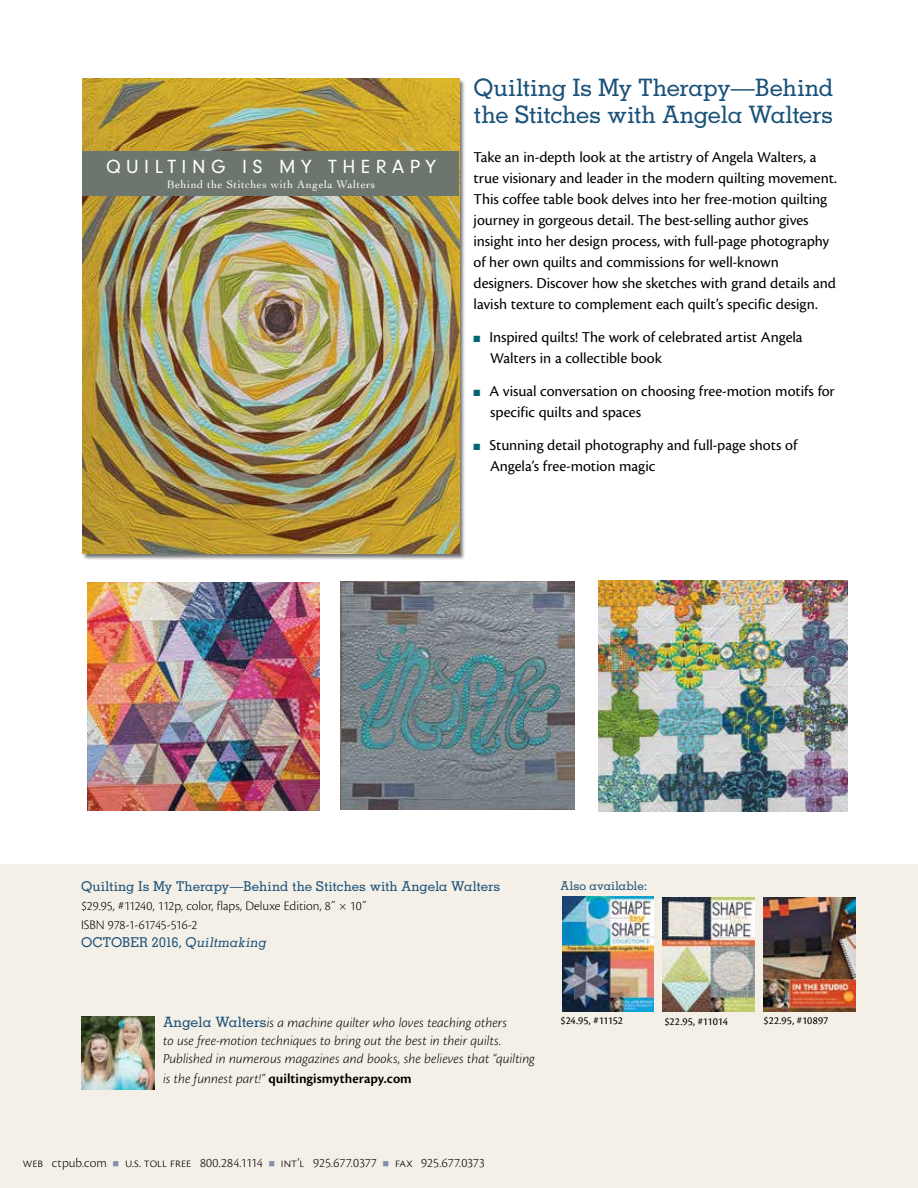
<style>
.page{position:relative;width:918px;height:1188px;background:#fff}
.page>*{position:absolute;margin:0;border:0;box-sizing:border-box;transform-origin:0 0}
.t1{font:500 24px/27px "Memphis";letter-spacing:-.02em;color:#1a5179}
.t2{font:19.8px "Neuzeit Gro T";letter-spacing:.275em;color:#fff}
.t3{font:15.75px/21px "Cronos Pro";letter-spacing:-.005em;color:#000}
.t4{font:italic 300 14.25px/18px "Cronos Pro";color:#000}
.t5{font:600 14.25px "Cronos Pro";color:#000}
.t6{font:300 13.5px/18.8px "Cronos Pro";color:#000}
.t7{font:500 13.5px "Memphis";letter-spacing:-.005em;color:#1a5179}
.t8{font:500 12px "Memphis";letter-spacing:.005em;color:#1a5179}
.t9{font:11.25px "Cochin";letter-spacing:.045em;color:#fff}
.t10{font:11.25px "Cronos Pro";letter-spacing:-.005em;color:#000}
.t11{font:11.25px "Cronos Pro";letter-spacing:-.025em;color:#000}
.s1{color:#006574}
.s2{font-style:italic}
.s3{font-family:"Memphis";font-weight:500;font-style:normal;color:#1a5179}
.s4{font-weight:300;font-style:italic}
.s5{color:#8490ab}
</style>
<div class="page">
<div style="left:0;top:864px;width:918px;height:324px;background:#f5f0e7"></div>
<div style="left:82px;top:78px;width:384px;height:482px;background:#000;opacity:.55"></div>
<img style="left:82px;top:79px;width:377px;height:475px">
<div style="left:82px;top:151px;width:377px;height:45px;background:#6d766e"></div>
<img style="left:341px;top:581px;width:234px;height:228px">
<img style="left:598px;top:580px;width:250px;height:231px">
<img style="left:87px;top:582px;width:233px;height:228px">
<img style="left:562px;top:897px;width:92px;height:114px">
<img style="left:663px;top:897px;width:91px;height:115px">
<img style="left:764px;top:898px;width:91px;height:114px">
<img style="left:81px;top:1016px;width:73px;height:74px">
<p class="t2" style="left:106px;top:156px;width:332px">QUILTING IS MY THERAPY</p>
<p class="t9" style="left:167px;top:177px;width:210px">Behind the Stitches with Angela Walters</p>
<h1 class="t1" style="left:474px;top:74px;width:361px">Quilting Is My Therapy—Behind the Stitches with Angela Walters</h1>
<p class="t3" style="left:474px;top:146px;width:365px">Take an in-depth look at the artistry of Angela Walters, a true visionary and leader in the modern quilting movement.<br>This coffee table book delves into her free-motion quilting journey in gorgeous detail. The best-selling author gives insight into her design process, with full-page photography of her own quilts and commissions for well-known designers. Discover how she sketches with grand details and lavish texture to complement each quilt’s specific design.</p>
<p class="t3" style="left:490px;top:326px;width:314px;text-indent:-16px"><span class="s1">■</span> Inspired quilts! The work of celebrated artist Angela<br>Walters in a collectible book</p>
<p class="t3" style="left:490px;top:380px;width:346px;text-indent:-16px"><span class="s1">■</span> A visual conversation on choosing free-motion motifs for specific quilts and spaces</p>
<p class="t3" style="left:490px;top:434px;width:309px;text-indent:-16px"><span class="s1">■</span> Stunning detail photography and full-page shots of<br>Angela’s free-motion magic</p>
<p class="t7" style="left:81px;top:878px;width:421px">Quilting Is My Therapy—Behind the Stitches with Angela Walters</p>
<p class="t6" style="left:81px;top:897px;width:287px">$29.95, #11240, 112p, color, flaps, Deluxe Edition, 8˝ × 10˝<br>ISBN 978-1-61745-516-2</p>
<p class="t7" style="left:81px;top:934px;width:187px">OCTOBER 2016, <span class="s2">Quiltmaking</span></p>
<p class="t8" style="left:561px;top:878px;width:88px">Also available:</p>
<p class="t4" style="left:163px;top:1013px;width:346px"><span class="s3">Angela Walters</span>is a machine quilter who loves teaching others</p>
<p class="t11" style="left:561px;top:1014px;width:64px">$24.95, #11152</p>
<p class="t10" style="left:664px;top:1015px;width:65px">$22.95, #11014</p>
<p class="t10" style="left:764px;top:1014px;width:66px">$22.95, #10897</p>
<p class="t4" style="left:163px;top:1031px;width:373px">to use free-motion techniques to bring out the best in their quilts.<br>Published in numerous magazines and books, she believes that “quilting</p>
<p class="t5" style="left:163px;top:1071px;width:250px"><span class="s4">is the funnest part!”</span> quiltingismytherapy.com</p>
<p class="t6" style="left:23px;top:1153px;width:464px">web ctpub.com <span class="s5">■</span> u.s. toll free 800.284.1114 <span class="s5">■</span> int’l 925.677.0377 <span class="s5">■</span> fax 925.677.0373</p>
</div>
